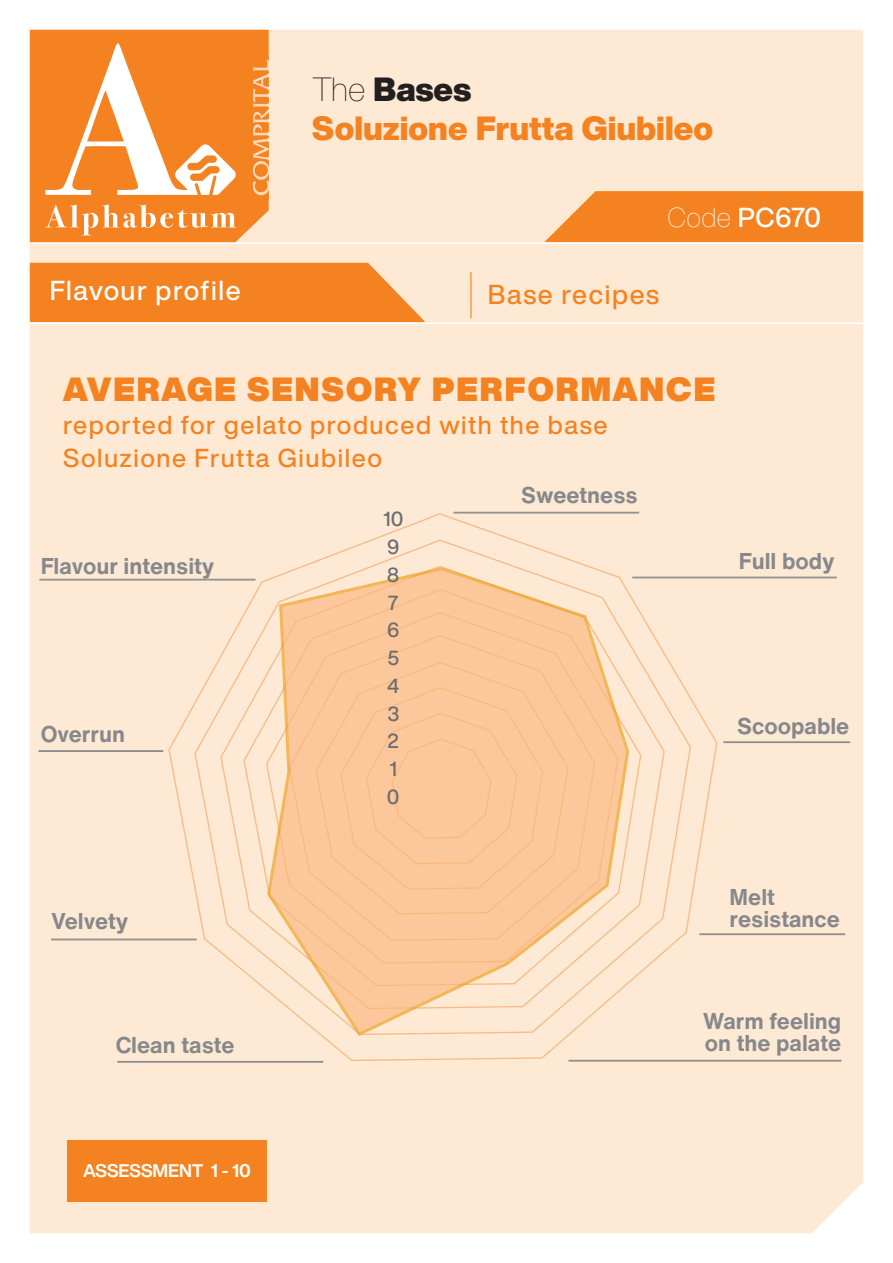
<style>
.page{position:relative;width:893px;height:1263px;background:#fff}
.page>*{position:absolute;margin:0;border:0;box-sizing:border-box;transform-origin:0 0}
.t1{font:900 33px "Helvetica Now Display";letter-spacing:.06em;color:#f58220}
.t2{font:900 33px "Helvetica Now Display";color:#f58220}
.t3{font:900 33px "Helvetica Now Display";letter-spacing:.005em;color:#231f20}
.navbar_-_plant_based{font:500 27px "Helvetica Now Display";letter-spacing:.045em;color:#fff}
.navbar_-_plant_based-2{font:500 27px "Helvetica Now Display";letter-spacing:.06em;color:#f58220}
.t4{font:500 25.5px "Helvetica Now Display";letter-spacing:.06em;color:#f58220}
.Stile_di_paragrafo_1{font:700 22.5px "Helvetica Now Text";color:#86888b}
.voci_basi{font:500 20.1px "Helvetica Now Display";color:#6c6d70}
.voci_basi-2{font:700 18px "Helvetica Now Display";color:#fff}
.s1{font-weight:100}
</style>
<div class="page">
<div style="left:30px;top:30px;width:833px;height:1203px;background:#fee9d5"></div>
<svg style="left:544px;top:191px;width:319px;height:51px;background:#f58a2f"></svg>
<hr style="left:20px;top:242px;width:873px;height:2px;background:#fff">
<hr style="left:20px;top:323px;width:873px;height:1px;background:#fff">
<div style="left:30px;top:30px;width:239px;height:212px;background:#f58220"></div>
<svg style="left:45px;top:204px;width:191px;height:31px"></svg>
<svg style="left:45px;top:43px;width:191px;height:152px"></svg>
<div style="left:250px;top:57px;width:19px;height:143px;background:#f58220"></div>
<svg style="left:253px;top:60px;width:16px;height:135px"></svg>
<div style="left:30px;top:263px;width:395px;height:59px;background:#f58220"></div>
<hr style="left:470px;top:272px;width:1px;height:46px;background:#f58220">
<hr style="left:32px;top:268px;width:1px;height:46px;background:#f58220">
<div style="left:67px;top:1140px;width:199px;height:61px;background:#f58220"></div>
<div style="left:168px;top:512px;width:550px;height:550px;background:#fee9d5"></div>
<div style="left:194px;top:538px;width:498px;height:498px;background:#fee9d5"></div>
<svg style="left:220px;top:565px;width:445px;height:445px;background:#fde6d1"></svg>
<svg style="left:243px;top:588px;width:399px;height:399px;background:#fde6d0"></svg>
<svg style="left:266px;top:566px;width:365px;height:471px;background:#fccfa6"></svg>
<hr style="left:723px;top:741px;width:127px;height:1px;background:#86888b">
<hr style="left:723px;top:742px;width:127px;height:1px;background:#86888b">
<hr style="left:699px;top:934px;width:146px;height:1px;background:#86888b">
<hr style="left:568px;top:1060px;width:273px;height:1px;background:#86888b">
<hr style="left:568px;top:1061px;width:273px;height:1px;background:#86888b">
<hr style="left:454px;top:512px;width:185px;height:1px;background:#86888b">
<hr style="left:454px;top:513px;width:185px;height:1px;background:#86888b">
<hr style="left:632px;top:577px;width:205px;height:1px;background:#86888b">
<hr style="left:632px;top:578px;width:205px;height:1px;background:#86888b">
<hr style="left:51px;top:939px;width:146px;height:1px;background:#86888b">
<hr style="left:51px;top:940px;width:146px;height:1px;background:#86888b">
<hr style="left:39px;top:750px;width:124px;height:1px;background:#86888b">
<hr style="left:39px;top:751px;width:124px;height:1px;background:#86888b">
<hr style="left:39px;top:579px;width:216px;height:1px;background:#86888b">
<hr style="left:39px;top:580px;width:216px;height:1px;background:#86888b">
<hr style="left:117px;top:1061px;width:206px;height:1px;background:#86888b">
<hr style="left:117px;top:1062px;width:206px;height:1px;background:#86888b">
<p class="t3" style="left:312px;top:67px;width:161px"><span class="s1">The</span> Bases</p>
<p class="t2" style="left:312px;top:106px;width:402px">Soluzione Frutta Giubileo</p>
<p class="navbar_-_plant_based" style="left:667px;top:199px;width:155px"><span class="s1">Code</span> PC670</p>
<p class="navbar_-_plant_based" style="left:50px;top:272px;width:192px">Flavour profile</p>
<p class="navbar_-_plant_based-2" style="left:488px;top:276px;width:173px">Base recipes</p>
<p class="t1" style="left:63px;top:367px;width:654px">AVERAGE SENSORY PERFORMANCE</p>
<p class="t4" style="left:63px;top:407px;width:546px">reported for gelato produced with the base</p>
<p class="t4" style="left:63px;top:440px;width:320px">Soluzione Frutta Giubileo</p>
<p class="Stile_di_paragrafo_1" style="left:41px;top:550px;width:175px">Flavour intensity</p>
<p class="Stile_di_paragrafo_1" style="left:41px;top:718px;width:86px">Overrun</p>
<p class="Stile_di_paragrafo_1" style="left:51px;top:906px;width:79px">Velvety</p>
<p class="voci_basi" style="left:383px;top:505px;width:22px">10</p>
<p class="voci_basi" style="left:387px;top:533px;width:14px">9</p>
<p class="voci_basi" style="left:387px;top:561px;width:13px">8</p>
<p class="voci_basi" style="left:388px;top:589px;width:12px">7</p>
<p class="voci_basi" style="left:387px;top:616px;width:14px">6</p>
<p class="voci_basi" style="left:387px;top:644px;width:13px">5</p>
<p class="voci_basi" style="left:387px;top:672px;width:14px">4</p>
<p class="voci_basi" style="left:387px;top:700px;width:13px">3</p>
<p class="voci_basi" style="left:388px;top:727px;width:13px">2</p>
<p class="voci_basi" style="left:390px;top:755px;width:9px">1</p>
<p class="voci_basi" style="left:387px;top:783px;width:14px">0</p>
<p class="Stile_di_paragrafo_1" style="left:521px;top:480px;width:118px">Sweetness</p>
<p class="Stile_di_paragrafo_1" style="left:739px;top:546px;width:97px">Full body</p>
<p class="Stile_di_paragrafo_1" style="left:737px;top:710px;width:114px">Scoopable</p>
<p class="Stile_di_paragrafo_1" style="left:730px;top:881px;width:47px">Melt</p>
<p class="Stile_di_paragrafo_1" style="left:730px;top:904px;width:112px">resistance</p>
<p class="Stile_di_paragrafo_1" style="left:703px;top:1006px;width:140px">Warm feeling</p>
<p class="Stile_di_paragrafo_1" style="left:116px;top:1030px;width:120px">Clean taste</p>
<p class="Stile_di_paragrafo_1" style="left:705px;top:1028px;width:138px">on the palate</p>
<p class="voci_basi-2" style="left:83px;top:1159px;width:169px">ASSESSMENT 1 - 10</p>
</div>
